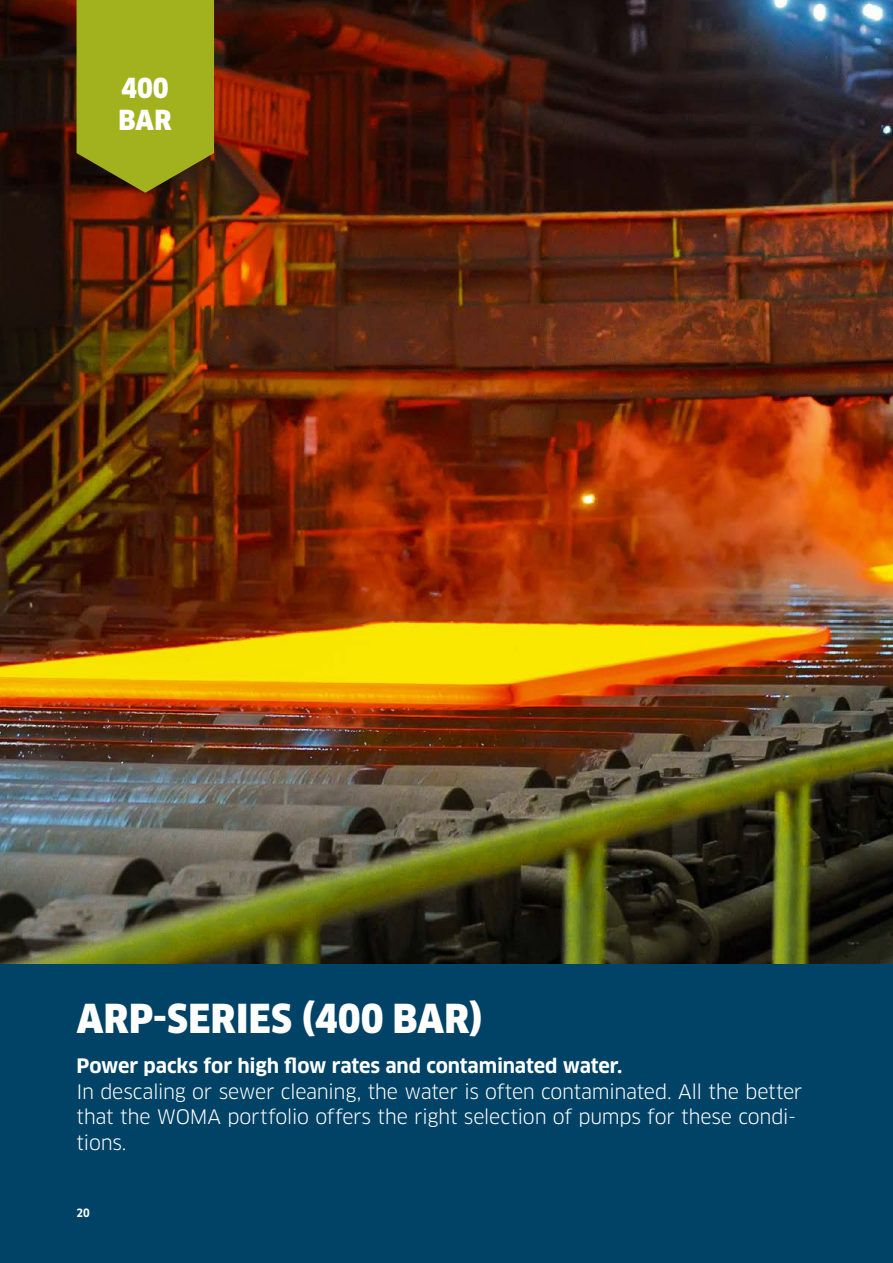
<style>
.page{position:relative;width:893px;height:1263px;background:#fff}
.page>*{position:absolute;margin:0;border:0;box-sizing:border-box;transform-origin:0 0}
.t1{font:900 39px "Clan Pro Narr";letter-spacing:.01em;color:#fff}
.t2{font:900 27px/31.8px "Clan Pro Narr";color:#fff}
.t3{font:19.5px/25.3px "Clan Pro";letter-spacing:-.015em;color:#fff}
.t4{font:700 19.5px "Clan Pro";letter-spacing:-.01em;color:#fff}
.t5{font:700 11.25px "Clan Pro Narr";color:#fff}
</style>
<div class="page">
<img style="left:0;top:0;width:893px;height:964px">
<svg style="left:77px;top:0;width:137px;height:193px"></svg>
<div style="left:0;top:964px;width:893px;height:299px;background:#004366"></div>
<h2 class="t2" style="left:118px;top:72px;width:55px">400<br>BAR</h2>
<h1 class="t1" style="left:77px;top:996px;width:408px">ARP-SERIES (400 BAR)</h1>
<p class="t4" style="left:77px;top:1055px;width:547px">Power packs for high flow rates and contaminated water.</p>
<p class="t3" style="left:77px;top:1079px;width:727px">In descaling or sewer cleaning, the water is often contaminated. All the better that the WOMA portfolio offers the right selection of pumps for these condi&shy;tions.</p>
<p class="t5" style="left:77px;top:1206px;width:15px">20</p>
</div>
